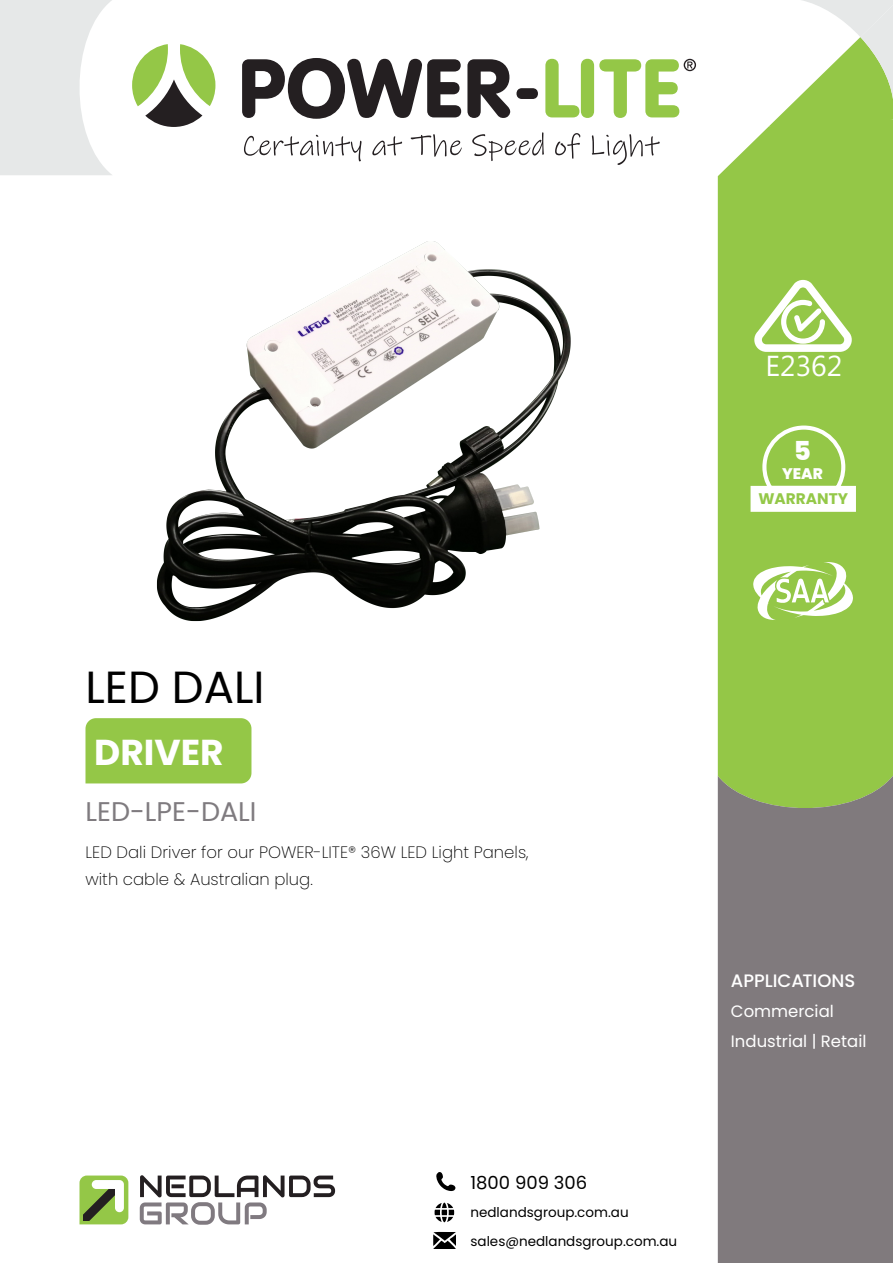
<style>
.page{position:relative;width:893px;height:1263px;background:#fff}
.page>*{position:absolute;margin:0;border:0;box-sizing:border-box;transform-origin:0 0}
.t1{font:45px "Poppins";color:#000}
.t2{font:700 36px "Poppins";color:#fff}
.t3{font:28.95px "Microsoft Phags Pa";color:#fff}
.t4{font:27px "Poppins";color:#7f7b7f}
.t5{font:800 26.1px "Poppins";color:#fff}
.t6{font:500 18px "Poppins";color:#fff}
.t7{font:18px "Poppins";color:#000}
.t8{font:200 16.5px/27px "Poppins";color:#000}
.t9{font:16.5px "Poppins";color:#fff}
.t10{font:700 15.3px "Poppins";color:#94c848}
.t11{font:800 15.3px "Poppins";color:#fff}
.t12{font:13.5px/29px "Poppins";color:#000}
</style>
<div class="page">
<svg style="left:132px;top:44px;width:83px;height:83px"></svg>
<svg style="left:242px;top:58px;width:219px;height:61px"></svg>
<svg style="left:467px;top:59px;width:43px;height:59px"></svg>
<div style="left:516px;top:88px;width:22px;height:11px;background:#241f21;border-radius:5px"></div>
<svg style="left:545px;top:59px;width:34px;height:58px"></svg>
<div style="left:581px;top:59px;width:13px;height:59px;background:#94c747;border-radius:7px"></div>
<svg style="left:599px;top:59px;width:97px;height:59px"></svg>
<svg style="left:244px;top:135px;width:117px;height:26px"></svg>
<svg style="left:372px;top:136px;width:30px;height:20px"></svg>
<svg style="left:411px;top:134px;width:51px;height:23px"></svg>
<svg style="left:472px;top:132px;width:72px;height:29px"></svg>
<svg style="left:555px;top:133px;width:25px;height:26px"></svg>
<svg style="left:592px;top:134px;width:68px;height:31px"></svg>
<svg style="left:434px;top:1202px;width:21px;height:21px"></svg>
<svg style="left:436px;top:1172px;width:19px;height:19px"></svg>
<svg style="left:433px;top:1232px;width:22px;height:17px"></svg>
<svg style="left:79px;top:1175px;width:49px;height:49px"></svg>
<svg style="left:140px;top:1175px;width:195px;height:50px"></svg>
<div style="left:718px;top:127px;width:175px;height:649px;background:#94c747"></div>
<div style="left:718px;top:776px;width:175px;height:487px;background:#807a7d"></div>
<svg style="left:768px;top:0;width:125px;height:127px"></svg>
<svg style="left:0;top:0;width:112px;height:175px"></svg>
<div style="left:85px;top:718px;width:166px;height:65px;background:#94c747"></div>
<svg style="left:753px;top:562px;width:100px;height:58px"></svg>
<svg style="left:753px;top:279px;width:100px;height:73px"></svg>
<svg style="left:760px;top:423px;width:87px;height:63px"></svg>
<div style="left:752px;top:487px;width:103px;height:24px;background:#fff"></div>
<div style="left:751px;top:486px;width:105px;height:26px;border:2px solid #fff"></div>
<img style="left:156px;top:241px;width:415px;height:381px">
<h3 class="t3" style="left:765px;top:346px;width:78px">E2362</h3>
<p class="t5" style="left:794px;top:436px;width:19px">5</p>
<p class="t11" style="left:782px;top:465px;width:42px">YEAR</p>
<p class="t10" style="left:758px;top:490px;width:91px">WARRANTY</p>
<p class="t1" style="left:85px;top:661px;width:181px">LED DALI</p>
<p class="t2" style="left:94px;top:732px;width:131px">DRIVER</p>
<p class="t4" style="left:85px;top:796px;width:173px">LED-LPE-DALI</p>
<p class="t8" style="left:85px;top:839px;width:445px">LED Dali Driver for our POWER-LITE® 36W LED Light Panels, with cable &amp; Australian plug.</p>
<p class="t7" style="left:470px;top:1172px;width:118px">1800 909 306</p>
<p class="t12" style="left:470px;top:1198px;width:208px">nedlandsgroup.com.au sales@nedlandsgroup.com.au</p>
<p class="t6" style="left:731px;top:970px;width:126px">APPLICATIONS</p>
<p class="t9" style="left:731px;top:1001px;width:104px">Commercial</p>
<p class="t9" style="left:731px;top:1031px;width:137px">Industrial | Retail</p>
</div>
